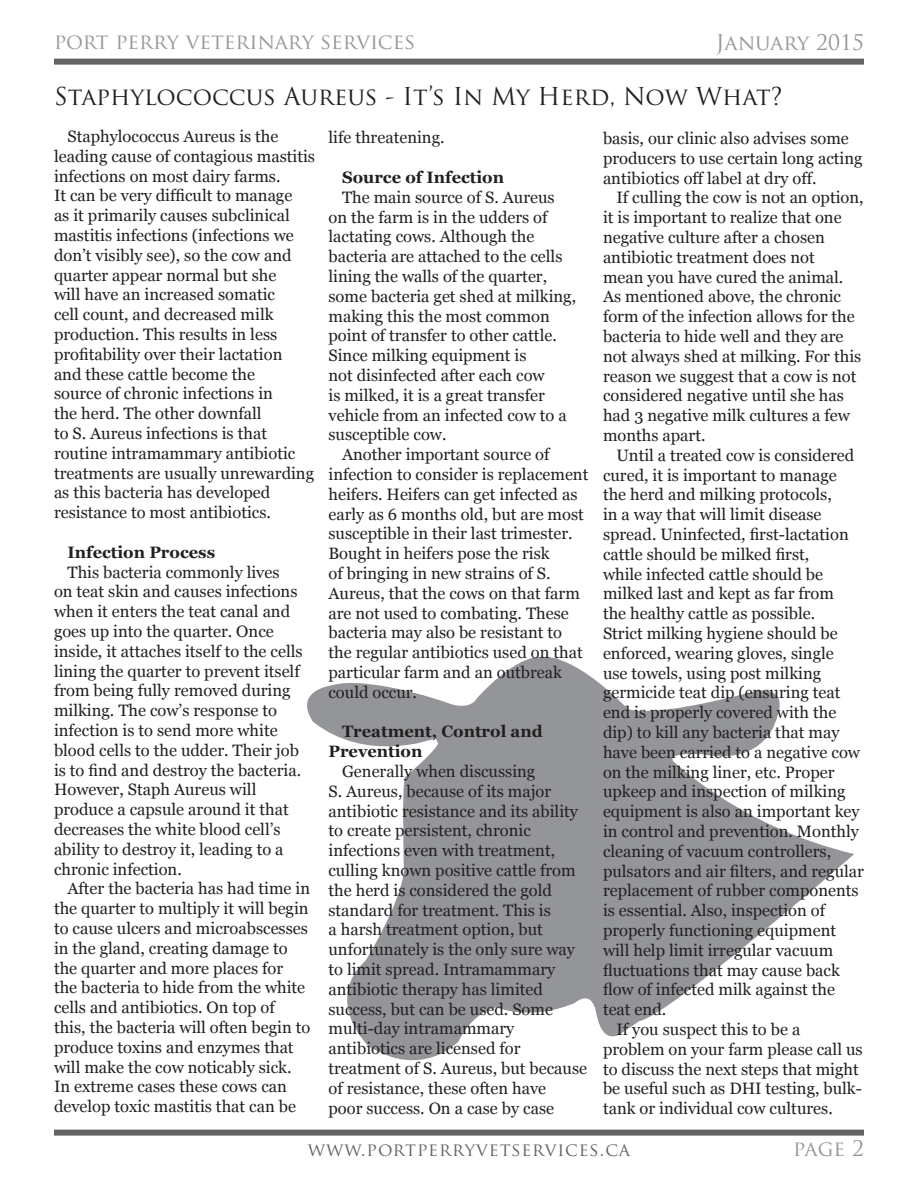
<style>
.page{position:relative;width:918px;height:1188px;background:#fff}
.page>*{position:absolute;margin:0;border:0;box-sizing:border-box;transform-origin:0 0}
.t1{font:24px "Trajan Pro";color:#231f20}
.t2{font:21px "Trajan Pro";color:#95979a}
.t3{font:21px "Trajan Pro";color:#939598}
.t4{font:18px "Trajan Pro";letter-spacing:.05em;color:#636366}
.Sub_Title{font:16.5px/19.8px "Georgia";color:#231f20}
.Sub_Title-2{font:700 16.5px/19.8px "Georgia";color:#231f20}
</style>
<div class="page">
<div style="left:54px;top:59px;width:810px;height:6px;background:#636366"></div>
<div style="left:54px;top:1130px;width:810px;height:6px;background:#636366"></div>
<svg style="left:307px;top:657px;width:547px;height:403px;fill:#939598"></svg>
<p class="t2" style="left:54px;top:28px;width:363px">port perry veterinary services</p>
<p class="t3" style="left:716px;top:29px;width:150px">January 2015</p>
<p class="t1" style="left:54px;top:81px;width:730px">Staphylococcus Aureus - It’s In My Herd, Now What?</p>
<p class="Sub_Title" style="left:54px;top:127px;width:262px;text-indent:14px">Staphylococcus Aureus is the leading cause of contagious mastitis infections on most dairy farms.<br>It can be very difficult to manage<br>as it primarily causes subclinical mastitis infections (infections we don’t visibly see), so the cow and quarter appear normal but she<br>will have an increased somatic<br>cell count, and decreased milk production. This results in less profitability over their lactation<br>and these cattle become the<br>source of chronic infections in<br>the herd. The other downfall<br>to S. Aureus infections is that routine intramammary antibiotic treatments are usually unrewarding as this bacteria has developed resistance to most antibiotics.</p>
<p class="Sub_Title-2" style="left:68px;top:542px;width:149px">Infection Process</p>
<p class="Sub_Title" style="left:54px;top:562px;width:250px;text-indent:14px">This bacteria commonly lives<br>on teat skin and causes infections when it enters the teat canal and goes up into the quarter. Once inside, it attaches itself to the cells lining the quarter to prevent itself from being fully removed during milking. The cow’s response to infection is to send more white blood cells to the udder. Their job is to find and destroy the bacteria.<br>However, Staph Aureus will produce a capsule around it that decreases the white blood cell’s ability to destroy it, leading to a chronic infection.</p>
<p class="Sub_Title" style="left:54px;top:879px;width:258px;text-indent:14px">After the bacteria has had time in the quarter to multiply it will begin to cause ulcers and microabscesses in the gland, creating damage to the quarter and more places for the bacteria to hide from the white cells and antibiotics. On top of this, the bacteria will often begin to produce toxins and enzymes that will make the cow noticably sick.<br>In extreme cases these cows can develop toxic mastitis that can be</p>
<p class="Sub_Title" style="left:328px;top:128px;width:118px">life threatening.</p>
<p class="Sub_Title-2" style="left:342px;top:167px;width:164px">Source of Infection</p>
<p class="Sub_Title" style="left:328px;top:188px;width:249px;text-indent:14px">The main source of S. Aureus on the farm is in the udders of lactating cows. Although the bacteria are attached to the cells lining the walls of the quarter, some bacteria get shed at milking, making this the most common point of transfer to other cattle.<br>Since milking equipment is<br>not disinfected after each cow<br>is milked, it is a great transfer vehicle from an infected cow to a susceptible cow.</p>
<p class="Sub_Title" style="left:328px;top:445px;width:261px;text-indent:14px">Another important source of infection to consider is replacement heifers. Heifers can get infected as early as 6 months old, but are most susceptible in their last trimester.<br>Bought in heifers pose the risk<br>of bringing in new strains of S.<br>Aureus, that the cows on that farm are not used to combating. These bacteria may also be resistant to the regular antibiotics used on that particular farm and an outbreak could occur.</p>
<p class="Sub_Title-2" style="left:328px;top:722px;width:216px;text-indent:14px">Treatment, Control and<br>Prevention</p>
<p class="Sub_Title" style="left:328px;top:762px;width:260px;text-indent:14px">Generally when discussing<br>S. Aureus, because of its major antibiotic resistance and its ability to create persistent, chronic infections even with treatment, culling known positive cattle from the herd is considered the gold standard for treatment. This is<br>a harsh treatment option, but unfortunately is the only sure way to limit spread. Intramammary antibiotic therapy has limited success, but can be used. Some multi-day intramammary antibiotics are licensed for treatment of S. Aureus, but because of resistance, these often have<br>poor success. On a case by case</p>
<p class="Sub_Title" style="left:603px;top:129px;width:261px">basis, our clinic also advises some producers to use certain long acting antibiotics off label at dry off.</p>
<p class="Sub_Title" style="left:603px;top:188px;width:262px;text-indent:14px">If culling the cow is not an option, it is important to realize that one negative culture after a chosen antibiotic treatment does not<br>mean you have cured the animal.<br>As mentioned above, the chronic form of the infection allows for the bacteria to hide well and they are not always shed at milking. For this reason we suggest that a cow is not considered negative until she has had 3 negative milk cultures a few months apart.</p>
<p class="Sub_Title" style="left:603px;top:446px;width:262px;text-indent:14px">Until a treated cow is considered cured, it is important to manage the herd and milking protocols,<br>in a way that will limit disease spread. Uninfected, first-lactation cattle should be milked first,<br>while infected cattle should be milked last and kept as far from<br>the healthy cattle as possible.<br>Strict milking hygiene should be enforced, wearing gloves, single<br>use towels, using post milking germicide teat dip (ensuring teat end is properly covered with the dip) to kill any bacteria that may have been carried to a negative cow on the milking liner, etc. Proper upkeep and inspection of milking equipment is also an important key in control and prevention. Monthly cleaning of vacuum controllers, pulsators and air filters, and regular replacement of rubber components is essential. Also, inspection of properly functioning equipment will help limit irregular vacuum fluctuations that may cause back flow of infected milk against the teat end.</p>
<p class="Sub_Title" style="left:603px;top:1020px;width:261px;text-indent:14px">If you suspect this to be a problem on your farm please call us to discuss the next steps that might be useful such as DHI testing, bulk&shy;tank or individual cow cultures.</p>
<p class="t4" style="left:308px;top:1138px;width:324px">www.portperryvetservices.ca</p>
<p class="t3" style="left:793px;top:1135px;width:72px">page 2</p>
</div>
